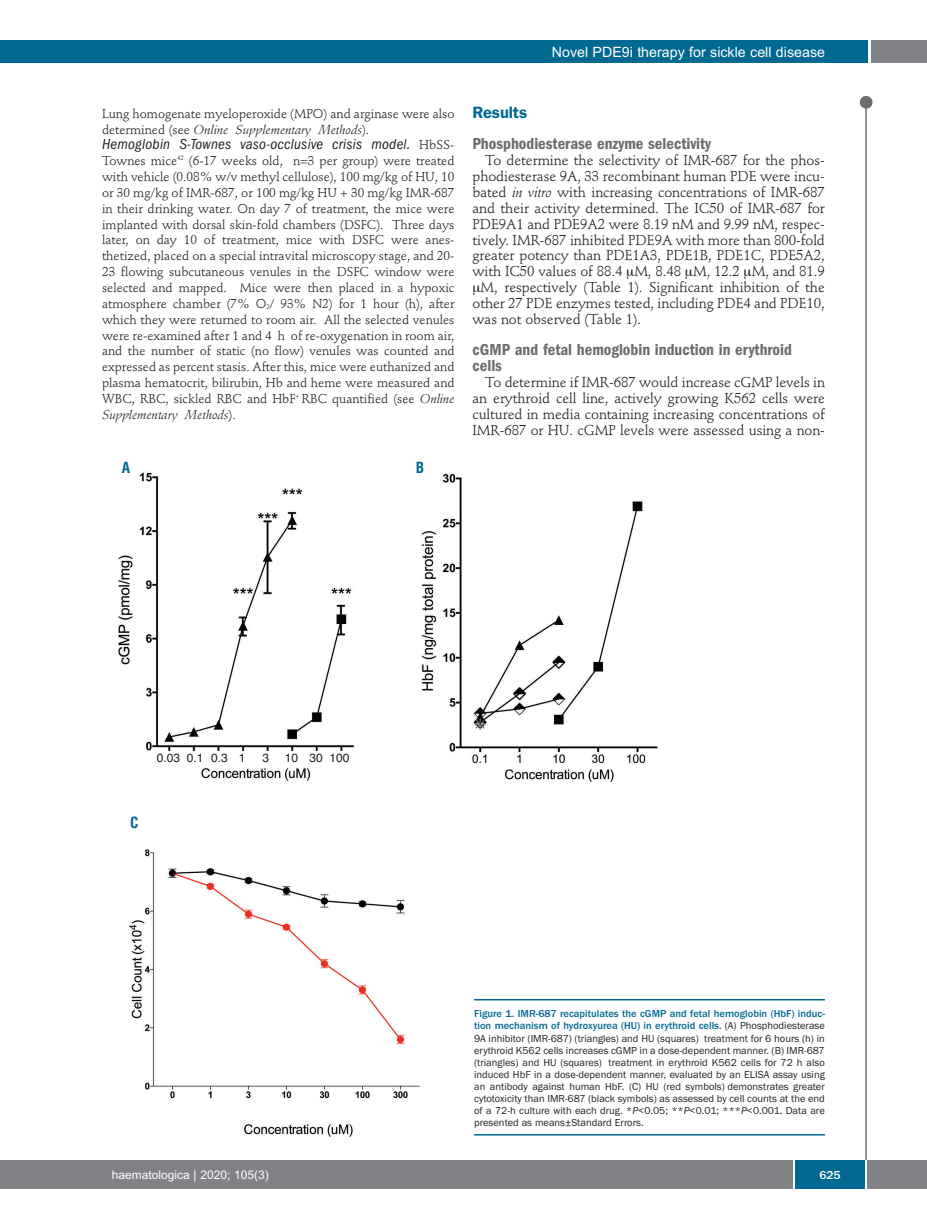
<style>
.page{position:relative;width:927px;height:1225px;background:#fff}
.page>*{position:absolute;margin:0;border:0;box-sizing:border-box;transform-origin:0 0}
.t1{font:600 condensed 16.5px/15.9px "Franklin Gothic";color:#6c6d70}
.t2{font:600 16.5px "Franklin Gothic";letter-spacing:-.01em;color:#006991}
.t3{font:italic condensed 15px "Franklin Gothic";letter-spacing:.015em;color:#231f20}
.t4{font:700 condensed 15px "Helvetica";color:#006991}
.t5{font:14.25px/15.9px "Stempel Schneidler";letter-spacing:-.005em;color:#231f20;text-align:justify}
.t6{font:14.25px "Arial";color:#fff}
.t7{font:12.75px/15.9px "Stempel Schneidler";color:#231f20}
.t8{font:12px "Arial";color:#fff}
.t9{font:12px "Helvetica";color:#231f20}
.t10{font:500 12px "Franklin Gothic";color:#fff}
.t11{font:10.5px/12px "Franklin Gothic";color:#231f20;text-align:justify}
.s1{font-style:italic}
.s2{font-family:"Stempel Schneidler";font-style:normal;font-stretch:normal;font-size:12.75px}
.s3{font-weight:500;color:#006991}
</style>
<div class="page">
<div style="left:860px;top:96px;width:12px;height:13px;background:#6c6d70;border-radius:50%"></div>
<hr style="left:865px;top:98px;width:2px;height:1062px;background:#6c6d70">
<div style="left:871px;top:40px;width:56px;height:22px;background:#808285"></div>
<div style="left:18px;top:40px;width:849px;height:22px;background:#006991"></div>
<div style="left:17px;top:1160px;width:910px;height:28px;background:#808285"></div>
<div style="left:795px;top:1160px;width:70px;height:28px;background:#006991"></div>
<hr style="left:793px;top:1160px;width:2px;height:28px;background:#fff">
<hr style="left:865px;top:1160px;width:2px;height:28px;background:#fff">
<div style="left:0;top:40px;width:19px;height:22px;background:#006991"></div>
<div style="left:0;top:1160px;width:18px;height:28px;background:#808285"></div>
<img style="left:118px;top:471px;width:568px;height:666px">
<hr style="left:474px;top:999px;width:351px;height:1px;background:#006991">
<hr style="left:474px;top:1134px;width:351px;height:1px;background:#006991">
<p class="t6" style="left:552px;top:44px;width:275px">Novel PDE9i therapy for sickle cell disease</p>
<p class="t7" style="left:102px;top:107px;width:354px">Lung homogenate myeloperoxide (MPO) and arginase were also determined (see <span class="s1">Online Supplementary Methods</span>).</p>
<p class="t3" style="left:102px;top:139px;width:354px">Hemoglobin S-Townes vaso-occlusive crisis model. <span class="s2">HbSS-</span></p>
<p class="t7" style="left:102px;top:154px;width:354px;text-align:justify">Townes mice<sup>42</sup> (6-17 weeks old, n=3 per group) were treated with vehicle (0.08% w/v methyl cellulose), 100 mg/kg of HU, 10 or 30 mg/kg of IMR-687, or 100 mg/kg HU + 30 mg/kg IMR-687 in their drinking water. On day 7 of treatment, the mice were implanted with dorsal skin-fold chambers (DSFC). Three days later, on day 10 of treatment, mice with DSFC were anes&shy;thetized, placed on a special intravital microscopy stage, and 20- 23 flowing subcutaneous venules in the DSFC window were selected and mapped. Mice were then placed in a hypoxic atmosphere chamber (7% O<sub>2</sub>/ 93% N2) for 1 hour (h), after which they were returned to room air. All the selected venules were re-examined after 1 and 4 h of re-oxygenation in room air, and the number of static (no flow) venules was counted and expressed as percent stasis. After this, mice were euthanized and plasma hematocrit, bilirubin, Hb and heme were measured and WBC, RBC, sickled RBC and HbF<sup>+</sup> RBC quantified (see <span class="s1">Online Supplementary Methods</span>).</p>
<p class="t4" style="left:122px;top:458px;width:10px">A</p>
<p class="t4" style="left:416px;top:458px;width:10px">B</p>
<p class="t2" style="left:472px;top:106px;width:56px">Results</p>
<p class="t1" style="left:472px;top:137px;width:240px">Phosphodiesterase enzyme selectivity</p>
<p class="t5" style="left:485px;top:154px;width:341px">To determine the selectivity of IMR-687 for the phos-</p>
<p class="t5" style="left:472px;top:170px;width:354px">phodiesterase 9A, 33 recombinant human PDE were incu-</p>
<p class="t5" style="left:472px;top:185px;width:354px">bated <span class="s1">in vitro</span> with increasing concentrations of IMR-687</p>
<p class="t5" style="left:472px;top:201px;width:354px">and their activity determined. The IC50 of IMR-687 for</p>
<p class="t5" style="left:472px;top:217px;width:354px">PDE9A1 and PDE9A2 were 8.19 nM and 9.99 nM, respec-</p>
<p class="t5" style="left:472px;top:233px;width:354px">tively. IMR-687 inhibited PDE9A with more than 800-fold</p>
<p class="t5" style="left:472px;top:249px;width:354px">greater potency than PDE1A3, PDE1B, PDE1C, PDE5A2,</p>
<p class="t5" style="left:472px;top:265px;width:354px">with IC50 values of 88.4 M, 8.48 M, 12.2 M, and 81.9</p>
<p class="t5" style="left:481px;top:281px;width:346px">M, respectively (Table 1). Significant inhibition of the</p>
<p class="t5" style="left:472px;top:296px;width:354px">other 27 PDE enzymes tested, including PDE4 and PDE10,</p>
<p class="t5" style="left:472px;top:312px;width:170px">was not observed (Table 1).</p>
<p class="t1" style="left:472px;top:343px;width:321px">cGMP and fetal hemoglobin induction in erythroid cells</p>
<p class="t5" style="left:472px;top:376px;width:354px;text-indent:13px">To determine if IMR-687 would increase cGMP levels in an erythroid cell line, actively growing K562 cells were cultured in media containing increasing concentrations of IMR-687 or HU. cGMP levels were assessed using a non-</p>
<p class="t9" style="left:157px;top:750px;width:90px">0.03 0.1 0.3 1</p>
<p class="t9" style="left:262px;top:750px;width:8px">3</p>
<p class="t9" style="left:285px;top:750px;width:66px">10 30 100</p>
<p class="t4" style="left:130px;top:814px;width:10px">C</p>
<p class="t11" style="left:474px;top:1008px;width:352px"><span class="s3">Figure 1. IMR-687 recapitulates the cGMP and fetal hemoglobin (HbF) induc&shy;tion mechanism of hydroxyurea (HU) in erythroid cells.</span> (A) Phosphodiesterase 9A inhibitor (IMR-687) (triangles) and HU (squares) treatment for 6 hours (h) in erythroid K562 cells increases cGMP in a dose-dependent manner. (B) IMR-687 (triangles) and HU (squares) treatment in erythroid K562 cells for 72 h also induced HbF in a dose-dependent manner, evaluated by an ELISA assay using an antibody against human HbF. (C) HU (red symbols) demonstrates greater cytotoxicity than IMR-687 (black symbols) as assessed by cell counts at the end of a 72-h culture with each drug. *<span class="s1">P</span>&lt;0.05; **<span class="s1">P</span>&lt;0.01; ***<span class="s1">P</span>&lt;0.001. Data are presented as means±Standard Errors.</p>
<p class="t8" style="left:112px;top:1167px;width:158px">haematologica | 2020; 105(3)</p>
<p class="t10" style="left:819px;top:1167px;width:23px">625</p>
</div>
